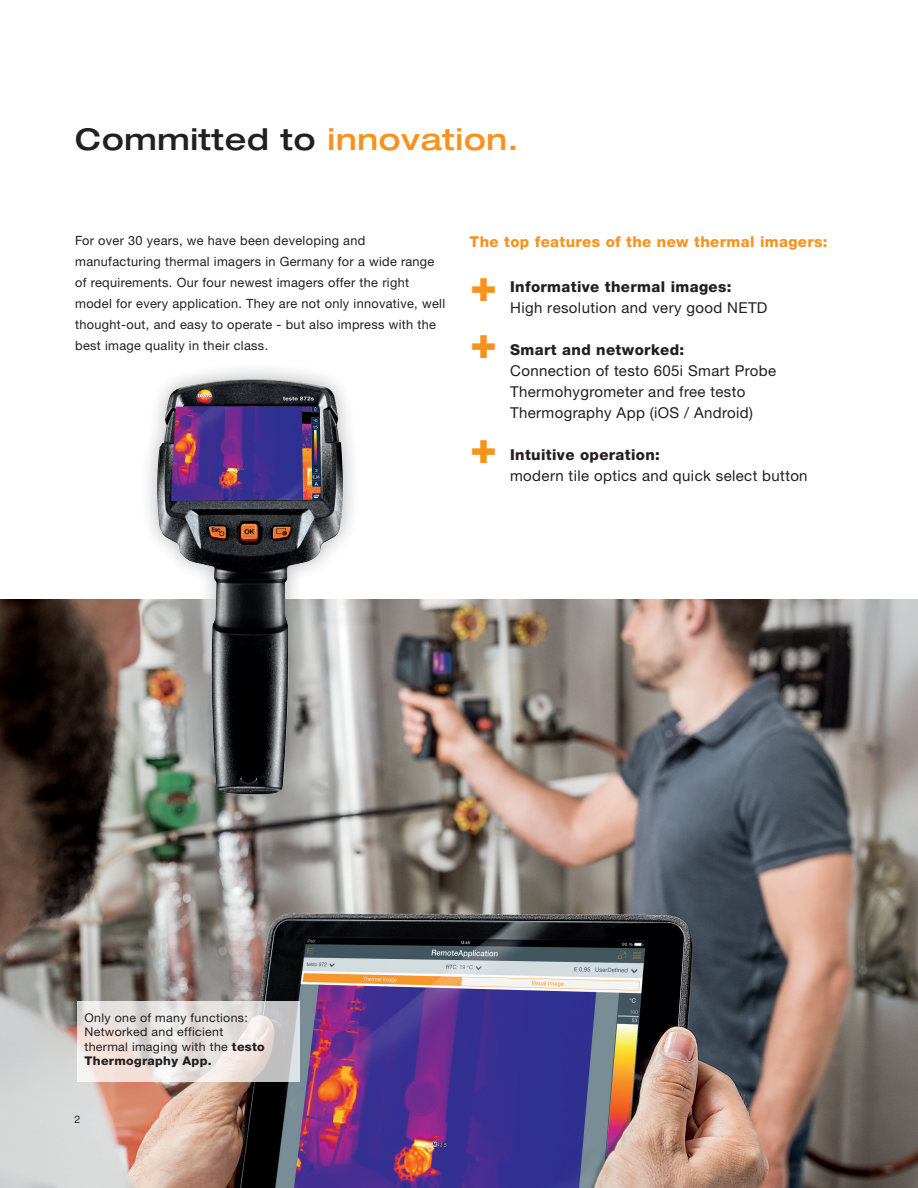
<style>
.page{position:relative;width:918px;height:1188px;background:#fff}
.page>*{position:absolute;margin:0;border:0;box-sizing:border-box;transform-origin:0 0}
.Subline{font:800 45px "Helvetica Neue LTW1 G";color:#f7931d}
.Headline{font:500 expanded 30px "Helvetica Neue LTW1 G";letter-spacing:.025em;color:#231f20}
.Icon_Copy{font:15px/21px "Helvetica Neue LTW1 G";letter-spacing:.025em;color:#231f20}
.Icon_Copy-2{font:800 15px "Helvetica Neue LTW1 G";letter-spacing:.025em;color:#231f20}
.Subline-2{font:800 15px "Helvetica Neue LTW1 G";letter-spacing:.025em;color:#f7931d}
.Subline-3{font:12.75px/21px "Helvetica Neue LTW1 G";letter-spacing:.025em;color:#231f20}
.Subline_12pt{font:12px/14.4px "Helvetica Neue LTW1 G";letter-spacing:.025em;color:#231f20}
.t1{font:10.5px "Helvetica Neue LTW1 G";color:#231f20}
.s1{color:#f7931d}
.s2{font-weight:800}
</style>
<div class="page">
<img style="left:0;top:599px;width:918px;height:589px">
<div style="left:139px;top:361px;width:222px;height:451px;background:#231f20;opacity:.33"></div>
<img style="left:157px;top:379px;width:131px;height:415px">
<img style="left:171px;top:407px;width:132px;height:94px">
<svg style="left:77px;top:1001px;width:223px;height:81px;background:#e4dedc"></svg>
<p class="Headline" style="left:75px;top:120px;width:445px">Committed to <span class="s1">innovation.</span></p>
<p class="Subline-3" style="left:75px;top:230px;width:372px">For over 30 years, we have been developing and manufacturing thermal imagers in Germany for a wide range of requirements. Our four newest imagers offer the right model for every application. They are not only innovative, well thought-out, and easy to operate - but also impress with the best image quality in their class.</p>
<p class="Subline-2" style="left:470px;top:232px;width:360px">The top features of the new thermal imagers:</p>
<p class="Subline" style="left:470px;top:258px;width:28px">+</p>
<p class="Subline" style="left:470px;top:315px;width:28px">+</p>
<p class="Icon_Copy" style="left:510px;top:276px;width:259px"><span class="s2">Informative thermal images:<br></span>High resolution and very good NETD</p>
<p class="Icon_Copy-2" style="left:510px;top:341px;width:176px">Smart and networked:</p>
<p class="Icon_Copy" style="left:510px;top:360px;width:267px">Connection of testo 605i Smart Probe<br>Thermohygrometer and free testo<br>Thermography App (iOS / Android)</p>
<p class="Icon_Copy-2" style="left:510px;top:446px;width:151px">Intuitive operation:</p>
<p class="Icon_Copy" style="left:510px;top:465px;width:299px">modern tile optics and quick select button</p>
<p class="Subline" style="left:470px;top:420px;width:28px">+</p>
<p class="Subline_12pt" style="left:85px;top:1011px;width:182px">Only one of many functions:<br>Networked and efficient thermal imaging with the <span class="s2">testo<br>Thermography App.</span></p>
<p class="t1" style="left:74px;top:1113px;width:7px">2</p>
</div>
